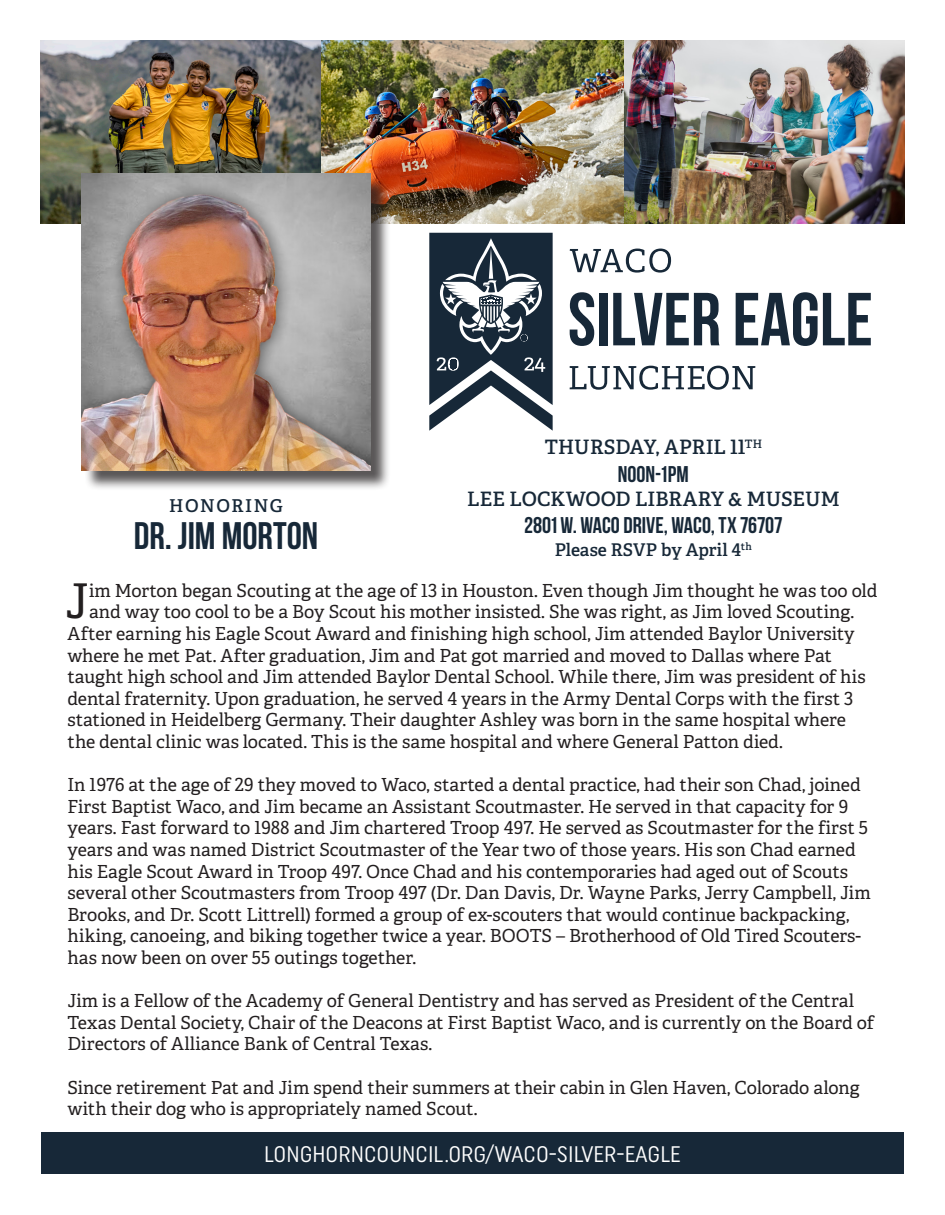
<style>
.page{position:relative;width:945px;height:1215px;background:#fff}
.page>*{position:absolute;margin:0;border:0;box-sizing:border-box;transform-origin:0 0}
.t1{font:47.85px "Adelle";color:#231f20}
.t2{font:700 38.4px "Bebas Neue";color:#172838}
.t3{font:700 22.8px "Bebas Neue";color:#172838}
.t4{font:condensed 22.5px "Uniform";color:#fff}
.t5{font:600 19.8px "Adelle";letter-spacing:.005em;color:#172838}
.t6{font:18px/21.6px "Adelle";letter-spacing:-.005em;color:#231f20}
.t7{font:600 17.7px "Adelle";letter-spacing:.09em;color:#172838}
.t8{font:600 17.55px "Adelle";color:#172838}
</style>
<div class="page">
<img style="left:320px;top:40px;width:584px;height:184px">
<img style="left:40px;top:40px;width:280px;height:184px">
<div style="left:84px;top:176px;width:307px;height:315px;background:#231f20;opacity:.75"></div>
<img style="left:82px;top:173px;width:288px;height:297px">
<div style="left:41px;top:1132px;width:863px;height:42px;background:#172838"></div>
<svg style="left:570px;top:366px;width:185px;height:24px"></svg>
<svg style="left:570px;top:249px;width:101px;height:24px"></svg>
<svg style="left:429px;top:233px;width:124px;height:198px"></svg>
<svg style="left:570px;top:292px;width:24px;height:54px"></svg>
<div style="left:599px;top:293px;width:8px;height:52px;background:#172838"></div>
<svg style="left:613px;top:293px;width:107px;height:52px"></svg>
<svg style="left:736px;top:292px;width:135px;height:54px"></svg>
<p class="t7" style="left:169px;top:494px;width:115px">HONORING</p>
<p class="t2" style="left:134px;top:514px;width:186px">DR. JIM MORTON</p>
<p class="t5" style="left:545px;top:435px;width:219px">THURSDAY, APRIL 11<sup>TH</sup></p>
<p class="t3" style="left:618px;top:461px;width:72px">NOON-1PM</p>
<p class="t5" style="left:467px;top:486px;width:374px">LEE LOCKWOOD LIBRARY &amp; MUSEUM</p>
<p class="t3" style="left:525px;top:513px;width:259px">2801 W. WACO DRIVE, WACO, TX 76707</p>
<p class="t8" style="left:555px;top:538px;width:198px">Please RSVP by April 4<sup>th</sup></p>
<p class="t1" style="left:65px;top:572px;width:26px">J</p>
<p class="t6" style="left:89px;top:580px;width:790px">im Morton began Scouting at the age of 13 in Houston. Even though Jim thought he was too old</p>
<p class="t6" style="left:89px;top:602px;width:767px">and way too cool to be a Boy Scout his mother insisted. She was right, as Jim loved Scouting.</p>
<p class="t6" style="left:68px;top:623px;width:789px">After earning his Eagle Scout Award and finishing high school, Jim attended Baylor University</p>
<p class="t6" style="left:68px;top:645px;width:766px">where he met Pat. After graduation, Jim and Pat got married and moved to Dallas where Pat</p>
<p class="t6" style="left:68px;top:666px;width:800px">taught high school and Jim attended Baylor Dental School. While there, Jim was president of his</p>
<p class="t6" style="left:68px;top:688px;width:787px">dental fraternity. Upon graduation, he served 4 years in the Army Dental Corps with the first 3</p>
<p class="t6" style="left:68px;top:710px;width:780px">stationed in Heidelberg Germany. Their daughter Ashley was born in the same hospital where</p>
<p class="t6" style="left:68px;top:731px;width:717px">the dental clinic was located. This is the same hospital and where General Patton died.</p>
<p class="t6" style="left:68px;top:774px;width:805px">In 1976 at the age of 29 they moved to Waco, started a dental practice, had their son Chad, joined First Baptist Waco, and Jim became an Assistant Scoutmaster. He served in that capacity for 9 years. Fast forward to 1988 and Jim chartered Troop 497. He served as Scoutmaster for the first 5 years and was named District Scoutmaster of the Year two of those years. His son Chad earned his Eagle Scout Award in Troop 497. Once Chad and his contemporaries had aged out of Scouts several other Scoutmasters from Troop 497 (Dr. Dan Davis, Dr. Wayne Parks, Jerry Campbell, Jim Brooks, and Dr. Scott Littrell) formed a group of ex-scouters that would continue backpacking, hiking, canoeing, and biking together twice a year. BOOTS – Brotherhood of Old Tired Scouters&shy;has now been on over 55 outings together.</p>
<p class="t6" style="left:68px;top:990px;width:808px">Jim is a Fellow of the Academy of General Dentistry and has served as President of the Central<br>Texas Dental Society, Chair of the Deacons at First Baptist Waco, and is currently on the Board of<br>Directors of Alliance Bank of Central Texas.</p>
<p class="t6" style="left:68px;top:1077px;width:794px">Since retirement Pat and Jim spend their summers at their cabin in Glen Haven, Colorado along with their dog who is appropriately named Scout.</p>
<p class="t4" style="left:264px;top:1141px;width:418px">LONGHORNCOUNCIL.ORG/WACO-SILVER-EAGLE</p>
</div>
